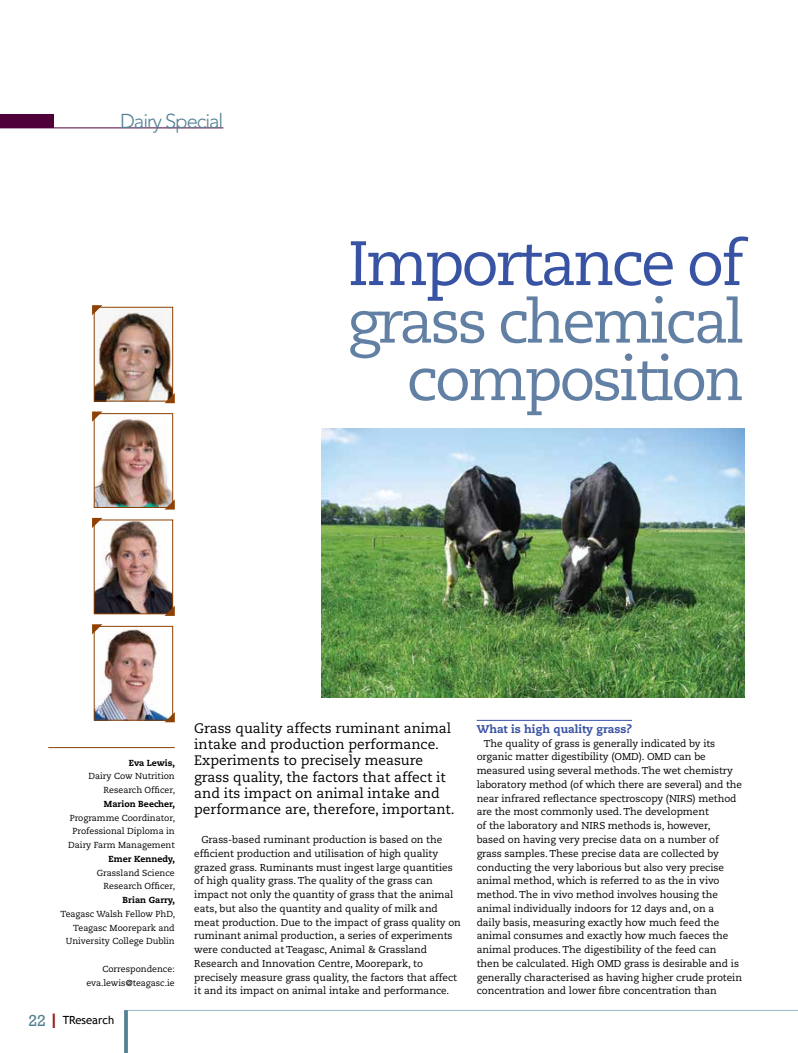
<style>
.page{position:relative;width:798px;height:1053px;background:#fff}
.page>*{position:absolute;margin:0;border:0;box-sizing:border-box;transform-origin:0 0}
.t1{font:62.5px "Caecilia";letter-spacing:-.05em;color:#3953a4}
.t2{font:60px/57.5px "Caecilia";letter-spacing:-.05em;color:#6280a4;text-align:right}
.t3{font:300 20px "Avenir";letter-spacing:-.05em;color:#528095}
.t4{font:13.75px/16.2px "Caecilia";color:#000}
.t5{font:800 11.25px "Caecilia";color:#3953a4}
.t6{font:11.25px "Trebuchet MS";color:#000}
.t7{font:10px/13.8px "Caecilia";letter-spacing:-.005em;color:#000}
.t8{font:8.75px/13.8px "Caecilia";color:#000;text-align:right}
.t9{font:800 8.75px "Caecilia";color:#000}
.s1{font-family:"Rockwell";font-size:16.25px;color:#528095}
.s2{font-size:20px;color:#96171a}
</style>
<div class="page">
<hr style="left:124px;top:1010px;width:673px;height:1px;background:#9db9c8">
<svg style="left:124px;top:1010px;width:4px;height:42px"></svg>
<div style="left:0;top:114px;width:53px;height:14px;background:#500039"></div>
<hr style="left:0;top:128px;width:223px;height:1px;background:#500039">
<hr style="left:48px;top:747px;width:127px;height:1px;background:#8e4103">
<img style="left:96px;top:309px;width:75px;height:90px">
<div style="left:94px;top:307px;width:79px;height:94px;border:1px solid #8e4103"></div>
<svg style="left:92px;top:305px;width:10px;height:10px"></svg>
<svg style="left:164px;top:393px;width:11px;height:10px"></svg>
<img style="left:96px;top:522px;width:75px;height:90px">
<div style="left:94px;top:520px;width:79px;height:94px;border:1px solid #8e4103"></div>
<svg style="left:92px;top:518px;width:10px;height:10px"></svg>
<svg style="left:164px;top:605px;width:11px;height:11px"></svg>
<img style="left:96px;top:628px;width:68px;height:90px">
<div style="left:94px;top:626px;width:79px;height:94px;border:1px solid #8e4103"></div>
<svg style="left:92px;top:624px;width:10px;height:10px"></svg>
<svg style="left:164px;top:712px;width:11px;height:10px"></svg>
<hr style="left:476px;top:720px;width:155px;height:1px;background:#3953a4">
<img style="left:322px;top:428px;width:421px;height:269px">
<img style="left:96px;top:416px;width:75px;height:89px">
<div style="left:94px;top:413px;width:79px;height:94px;border:1px solid #8e4103"></div>
<svg style="left:92px;top:411px;width:10px;height:10px"></svg>
<svg style="left:164px;top:499px;width:11px;height:10px"></svg>
<h3 class="t3" style="left:120px;top:109px;width:105px">Dairy Special</h3>
<h1 class="t1" style="left:348px;top:227px;width:397px">Importance of</h1>
<h2 class="t2" style="left:347px;top:294px;width:398px">grass chemical composition</h2>
<p class="t9" style="left:129px;top:757px;width:48px">Eva Lewis,</p>
<p class="t8" style="left:88px;top:769px;width:88px">Dairy Cow Nutrition<br>Research Officer,</p>
<p class="t9" style="left:104px;top:798px;width:73px">Marion Beecher,</p>
<p class="t8" style="left:68px;top:810px;width:108px;text-align:center">Programme Coordinator,<br>Professional Diploma in<br>Dairy Farm Management</p>
<p class="t9" style="left:109px;top:853px;width:68px">Emer Kennedy,</p>
<p class="t8" style="left:97px;top:865px;width:80px">Grassland Science<br>Research Officer,</p>
<p class="t9" style="left:123px;top:894px;width:54px">Brian Garry,</p>
<p class="t8" style="left:60px;top:907px;width:116px">Teagasc Walsh Fellow PhD,<br>Teagasc Moorepark and<br>University College Dublin</p>
<p class="t8" style="left:87px;top:962px;width:90px">Correspondence: eva.lewis@teagasc.ie</p>
<p class="t6" style="left:28px;top:1013px;width:87px"><span class="s1">22</span> <span class="s2">I</span> TResearch</p>
<h3 class="t4" style="left:194px;top:720px;width:262px">Grass quality affects ruminant animal intake and production performance.<br>Experiments to precisely measure grass quality, the factors that affect it and its impact on animal intake and performance are, therefore, important.</h3>
<p class="t7" style="left:194px;top:832px;width:268px;text-indent:7px">Grass-based ruminant production is based on the efficient production and utilisation of high quality grazed grass. Ruminants must ingest large quantities of high quality grass. The quality of the grass can impact not only the quantity of grass that the animal eats, but also the quantity and quality of milk and meat production. Due to the impact of grass quality on ruminant animal production, a series of experiments were conducted at Teagasc, Animal &amp; Grassland Research and Innovation Centre, Moorepark, to precisely measure grass quality, the factors that affect it and its impact on animal intake and performance.</p>
<p class="t5" style="left:476px;top:722px;width:157px">What is high quality grass?</p>
<p class="t7" style="left:476px;top:736px;width:267px;text-indent:7px">The quality of grass is generally indicated by its organic matter digestibility (OMD). OMD can be measured using several methods. The wet chemistry laboratory method (of which there are several) and the near infrared reflectance spectroscopy (NIRS) method are the most commonly used. The development<br>of the laboratory and NIRS methods is, however,<br>based on having very precise data on a number of grass samples. These precise data are collected by conducting the very laborious but also very precise animal method, which is referred to as the in vivo method. The in vivo method involves housing the animal individually indoors for 12 days and, on a<br>daily basis, measuring exactly how much feed the animal consumes and exactly how much faeces the animal produces. The digestibility of the feed can<br>then be calculated. High OMD grass is desirable and is generally characterised as having higher crude protein concentration and lower fibre concentration than</p>
</div>
